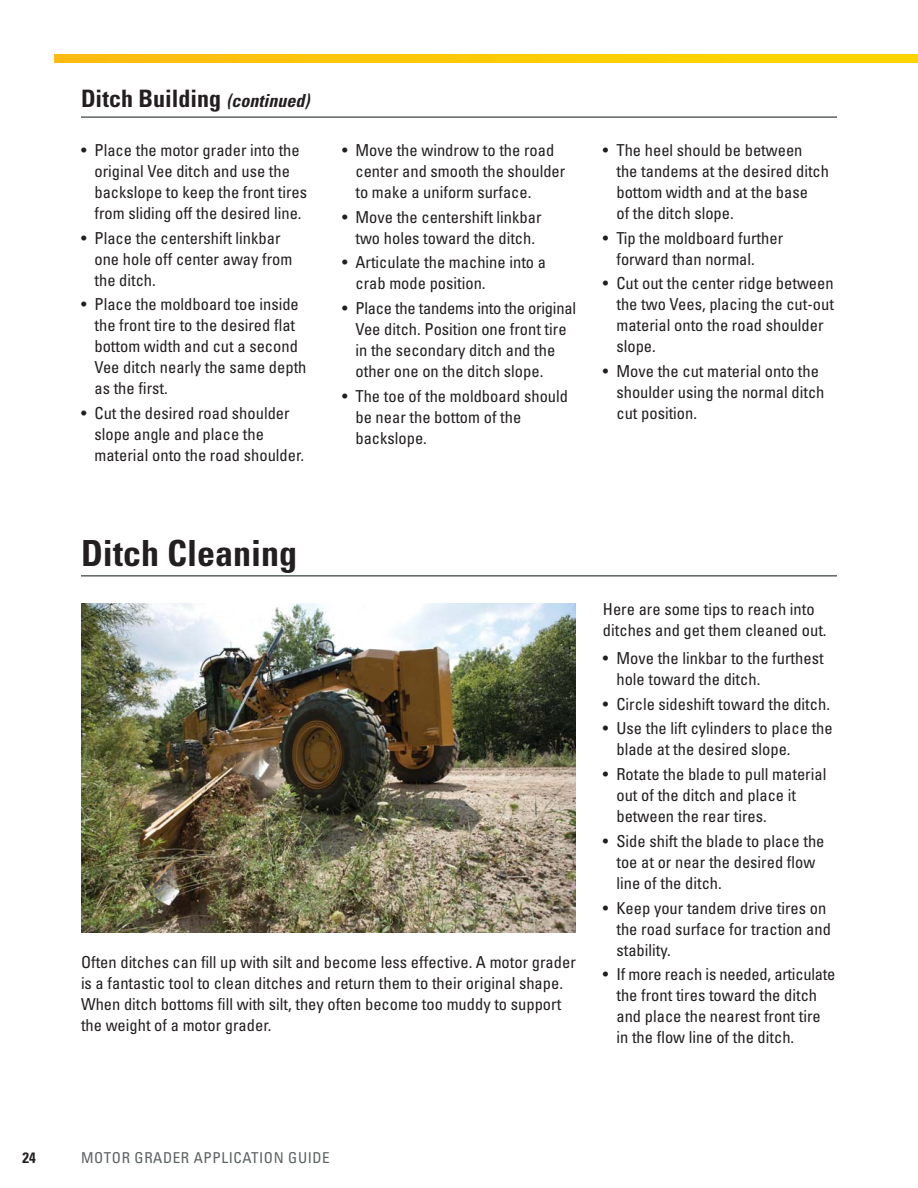
<style>
.page{position:relative;width:918px;height:1188px;background:#fff}
.page>*{position:absolute;margin:0;border:0;box-sizing:border-box;transform-origin:0 0}
.t1{font:700 condensed 36px "Univers LT Std";color:#231f20}
.t2{font:700 condensed 24px "Univers LT Std";color:#231f20}
.t3{font:condensed 16.5px/21px "Univers LT Std";color:#231f20}
.t4{font:condensed 15px "Univers LT Std";letter-spacing:.04em;color:#5d6263}
.t5{font:700 condensed 15px "Univers LT Std";color:#231f20}
.s1{font-style:italic;font-size:18px}
</style>
<div class="page">
<hr style="left:81px;top:116px;width:756px;height:2px;background:#5d6263">
<svg style="left:54px;top:54px;width:864px;height:9px;background:#fec906"></svg>
<hr style="left:81px;top:575px;width:756px;height:2px;background:#5d6263">
<img style="left:81px;top:603px;width:495px;height:330px">
<p class="t2" style="left:81px;top:87px;width:230px">Ditch Building <span class="s1">(continued)</span></p>
<p class="t3" style="left:94px;top:141px;width:214px;text-indent:-13px">• Place the motor grader into the original Vee ditch and use the backslope to keep the front tires from sliding off the desired line.</p>
<p class="t3" style="left:94px;top:228px;width:199px;text-indent:-13px">• Place the centershift linkbar one hole off center away from the ditch.</p>
<p class="t3" style="left:94px;top:295px;width:214px;text-indent:-13px">• Place the moldboard toe inside the front tire to the desired flat bottom width and cut a second<br>Vee ditch nearly the same depth as the first.</p>
<p class="t3" style="left:94px;top:404px;width:211px;text-indent:-13px">• Cut the desired road shoulder slope angle and place the material onto the road shoulder.</p>
<p class="t3" style="left:355px;top:141px;width:211px;text-indent:-13px">• Move the windrow to the road center and smooth the shoulder to make a uniform surface.</p>
<p class="t3" style="left:342px;top:207px;width:201px;text-align:center">• Move the centershift linkbar two holes toward the ditch.</p>
<p class="t3" style="left:355px;top:253px;width:192px;text-indent:-13px">• Articulate the machine into a crab mode position.</p>
<p class="t3" style="left:355px;top:299px;width:222px;text-indent:-13px">• Place the tandems into the original<br>Vee ditch. Position one front tire in the secondary ditch and the other one on the ditch slope.</p>
<p class="t3" style="left:355px;top:387px;width:214px;text-indent:-13px">• The toe of the moldboard should be near the bottom of the backslope.</p>
<p class="t3" style="left:616px;top:141px;width:214px;text-indent:-13px">• The heel should be between<br>the tandems at the desired ditch bottom width and at the base<br>of the ditch slope.</p>
<p class="t3" style="left:616px;top:228px;width:168px;text-indent:-13px">• Tip the moldboard further forward than normal.</p>
<p class="t3" style="left:616px;top:274px;width:219px;text-indent:-13px">• Cut out the center ridge between the two Vees, placing the cut-out material onto the road shoulder slope.</p>
<p class="t3" style="left:616px;top:362px;width:210px;text-indent:-13px">• Move the cut material onto the shoulder using the normal ditch cut position.</p>
<p class="t1" style="left:81px;top:536px;width:218px">Ditch Cleaning</p>
<p class="t3" style="left:81px;top:953px;width:496px">Often ditches can fill up with silt and become less effective. A motor grader is a fantastic tool to clean ditches and return them to their original shape.<br>When ditch bottoms fill with silt, they often become too muddy to support the weight of a motor grader.</p>
<p class="t3" style="left:603px;top:600px;width:225px">Here are some tips to reach into ditches and get them cleaned out.</p>
<p class="t3" style="left:616px;top:648px;width:209px;text-indent:-13px">• Move the linkbar to the furthest hole toward the ditch.</p>
<p class="t3" style="left:603px;top:694px;width:229px">• Circle sideshift toward the ditch.</p>
<p class="t3" style="left:616px;top:719px;width:218px;text-indent:-13px">• Use the lift cylinders to place the blade at the desired slope.</p>
<p class="t3" style="left:616px;top:765px;width:211px;text-indent:-13px">• Rotate the blade to pull material out of the ditch and place it between the rear tires.</p>
<p class="t3" style="left:616px;top:831px;width:210px;text-indent:-13px">• Side shift the blade to place the toe at or near the desired flow line of the ditch.</p>
<p class="t3" style="left:616px;top:898px;width:216px;text-indent:-13px">• Keep your tandem drive tires on the road surface for traction and stability.</p>
<p class="t3" style="left:616px;top:965px;width:220px;text-indent:-13px">• If more reach is needed, articulate the front tires toward the ditch and place the nearest front tire in the flow line of the ditch.</p>
<p class="t5" style="left:22px;top:1150px;width:15px">24</p>
<p class="t4" style="left:81px;top:1150px;width:250px">MOTOR GRADER APPLICATION GUIDE</p>
</div>
